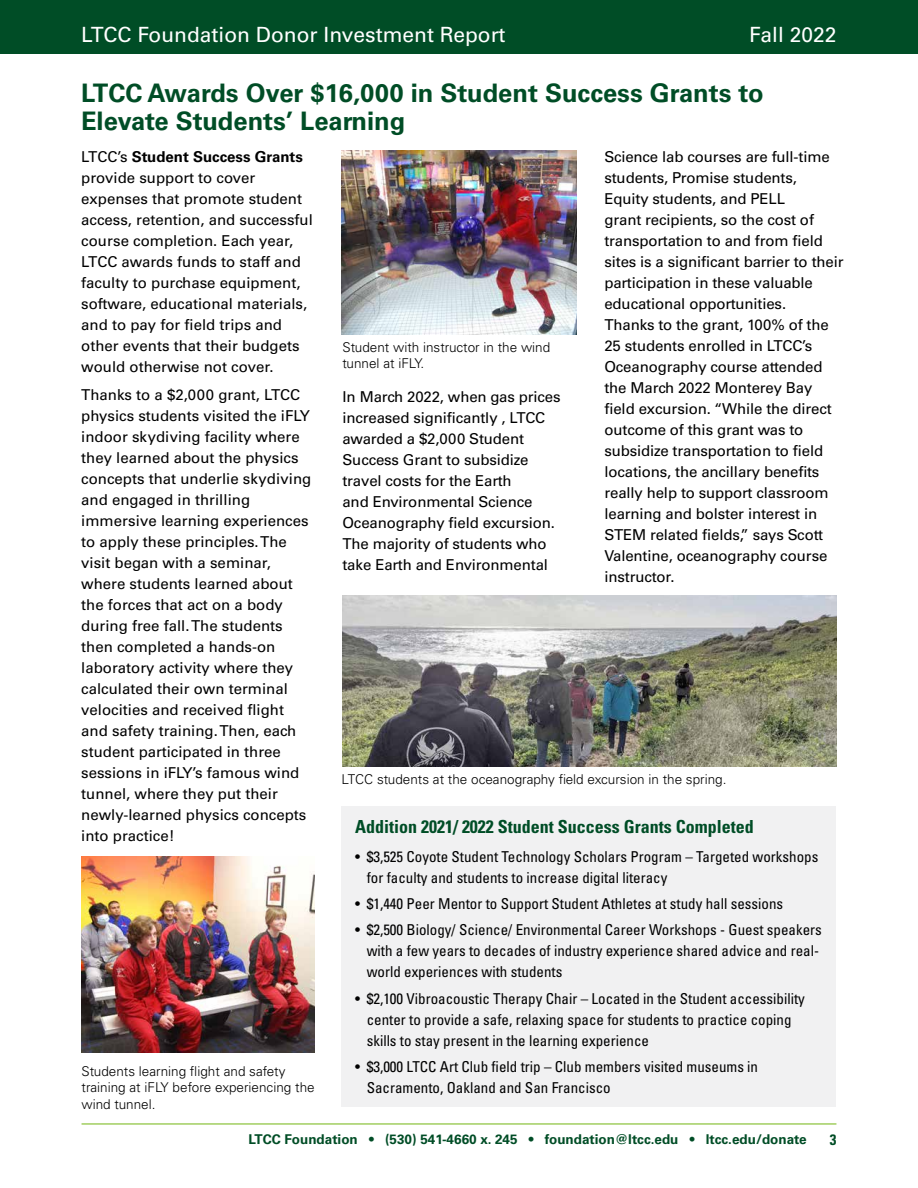
<style>
.page{position:relative;width:918px;height:1188px;background:#fff}
.page>*{position:absolute;margin:0;border:0;box-sizing:border-box;transform-origin:0 0}
.t1{font:700 25.5px/28.5px "Univers LT Std";color:#004d26}
.t2{font:21px "Univers LT Std";color:#fff}
.t3{font:700 condensed 18px "Univers LT Std";color:#004d26}
.t4{font:15px/21px "Univers LT Std";color:#000}
.t5{font:condensed 15px/21px "Univers LT Std";color:#000}
.t6{font:700 condensed 15px "Univers LT Std";color:#004d26}
.t7{font:300 13.5px/16.2px "Univers LT Std";color:#000}
.t8{font:700 13.5px "Univers LT Std";color:#004d26}
.s1{font-weight:700}
</style>
<div class="page">
<div style="left:0;top:0;width:918px;height:54px;background:#004d26"></div>
<hr style="left:82px;top:1123px;width:754px;height:2px;background:#a1ce60">
<div style="left:342px;top:807px;width:494px;height:300px;background:#f1f1f2"></div>
<img style="left:342px;top:596px;width:495px;height:171px">
<img style="left:81px;top:856px;width:234px;height:197px">
<img style="left:342px;top:151px;width:234px;height:184px">
<h2 class="t2" style="left:81px;top:22px;width:426px">LTCC Foundation Donor Investment Report</h2>
<h2 class="t2" style="left:749px;top:22px;width:89px">Fall 2022</h2>
<h1 class="t1" style="left:81px;top:79px;width:684px">LTCC Awards Over $16,000 in Student Success Grants to<br>Elevate Students’ Learning</h1>
<p class="t4" style="left:81px;top:146px;width:233px">LTCC’s <span class="s1">Student Success Grants </span>provide support to cover expenses that promote student access, retention, and successful course completion. Each year,<br>LTCC awards funds to staff and faculty to purchase equipment, software, educational materials, and to pay for field trips and other events that their budgets would otherwise not cover.</p>
<p class="t4" style="left:81px;top:384px;width:232px">Thanks to a $2,000 grant, LTCC physics students visited the iFLY indoor skydiving facility where they learned about the physics concepts that underlie skydiving and engaged in thrilling immersive learning experiences to apply these principles. The visit began with a seminar, where students learned about the forces that act on a body during free fall. The students then completed a hands-on laboratory activity where they calculated their own terminal velocities and received flight and safety training. Then, each student participated in three sessions in iFLY’s famous wind tunnel, where they put their newly-learned physics concepts into practice!</p>
<p class="t4" style="left:342px;top:387px;width:220px">In March 2022, when gas prices increased significantly , LTCC awarded a $2,000 Student<br>Success Grant to subsidize travel costs for the Earth<br>and Environmental Science<br>Oceanography field excursion.<br>The majority of students who take Earth and Environmental</p>
<p class="t4" style="left:604px;top:146px;width:241px">Science lab courses are full-time students, Promise students,<br>Equity students, and PELL<br>grant recipients, so the cost of transportation to and from field sites is a significant barrier to their participation in these valuable educational opportunities.<br>Thanks to the grant, 100% of the<br>25 students enrolled in LTCC’s<br>Oceanography course attended the March 2022 Monterey Bay field excursion. “While the direct outcome of this grant was to subsidize transportation to field locations, the ancillary benefits really help to support classroom learning and bolster interest in<br>STEM related fields,” says Scott<br>Valentine, oceanography course instructor.</p>
<p class="t7" style="left:342px;top:339px;width:209px">Student with instructor in the wind tunnel at iFLY.</p>
<p class="t7" style="left:342px;top:771px;width:387px">LTCC students at the oceanography field excursion in the spring.</p>
<p class="t3" style="left:355px;top:816px;width:400px">Addition 2021/ 2022 Student Success Grants Completed</p>
<p class="t5" style="left:367px;top:846px;width:453px;text-indent:-12px">• $3,525 Coyote Student Technology Scholars Program – Targeted workshops for faculty and students to increase digital literacy</p>
<p class="t5" style="left:355px;top:893px;width:430px">• $1,440 Peer Mentor to Support Student Athletes at study hall sessions</p>
<p class="t5" style="left:367px;top:919px;width:457px;text-indent:-12px">• $2,500 Biology/ Science/ Environmental Career Workshops - Guest speakers with a few years to decades of industry experience shared advice and real&shy;world experiences with students</p>
<p class="t5" style="left:367px;top:988px;width:440px;text-indent:-12px">• $2,100 Vibroacoustic Therapy Chair – Located in the Student accessibility center to provide a safe, relaxing space for students to practice coping skills to stay present in the learning experience</p>
<p class="t5" style="left:367px;top:1056px;width:393px;text-indent:-12px">• $3,000 LTCC Art Club field trip – Club members visited museums in<br>Sacramento, Oakland and San Francisco</p>
<p class="t7" style="left:82px;top:1063px;width:235px">Students learning flight and safety training at iFLY before experiencing the wind tunnel.</p>
<p class="t8" style="left:248px;top:1131px;width:560px">LTCC Foundation • (530) 541-4660 x. 245 • foundation@ltcc.edu • ltcc.edu/donate</p>
<p class="t6" style="left:830px;top:1130px;width:8px">3</p>
</div>
